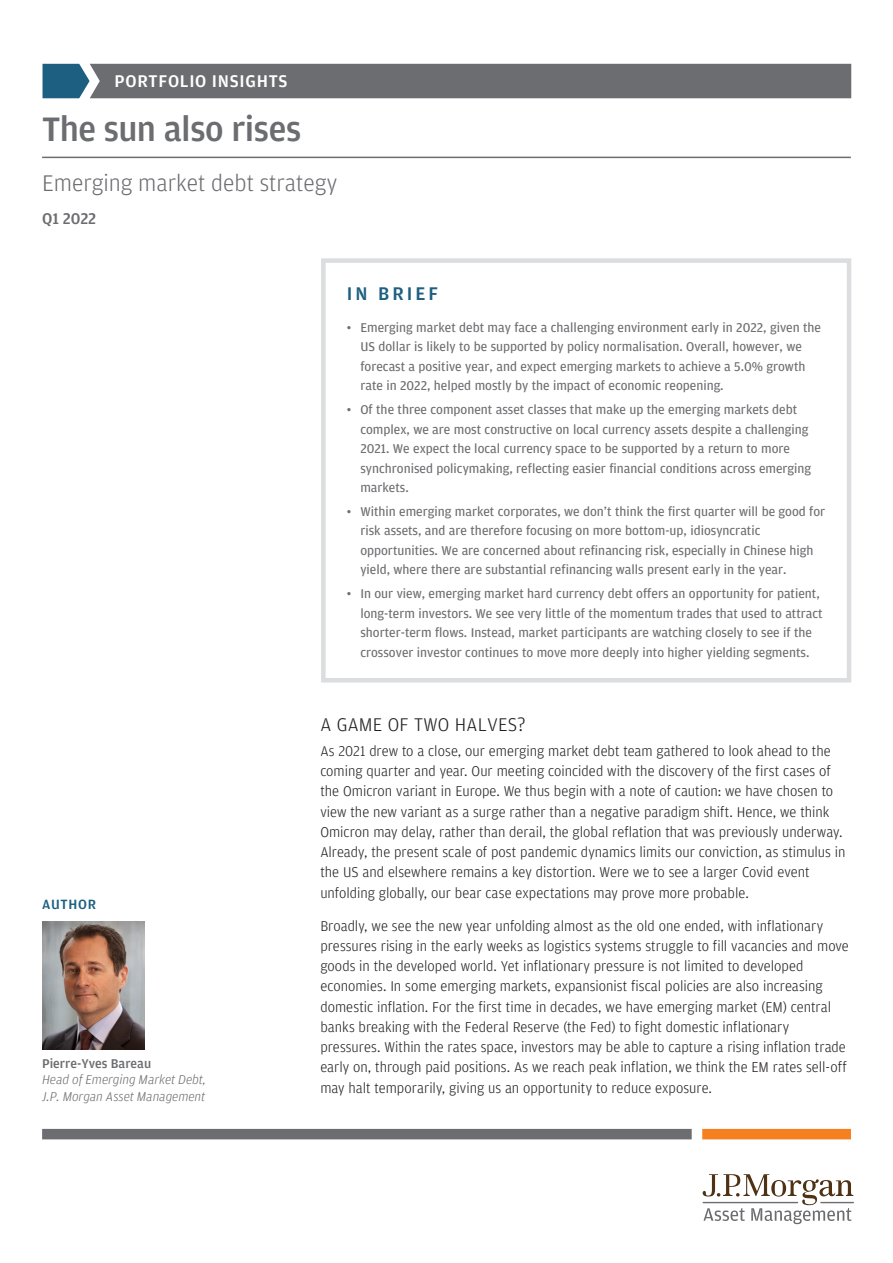
<style>
.page{position:relative;width:893px;height:1263px;background:#fff}
.page>*{position:absolute;margin:0;border:0;box-sizing:border-box;transform-origin:0 0}
.t1{font:500 36px "Amplitude";letter-spacing:-.015em;color:#6c6d70}
.t2{font:300 24px "Amplitude";color:#6c6d70}
._1st_Subhead{font:300 19.5px "Amplitude";letter-spacing:.01em;color:#231f20}
.Sidebar_Title{font:500 19.5px "Amplitude";letter-spacing:.15em;color:#1c5f80}
.t3{font:500 18px "Amplitude";letter-spacing:.04em;color:#fff}
.t4{font:500 16.5px "Amplitude";letter-spacing:-.005em;color:#6c6d70}
.Body_Copy{font:300 15px/20.2px "Amplitude";color:#231f20}
.BODY_COPY_AFTER_SUBH{font:300 15px/20.2px "Amplitude";color:#231f20}
.Highlights_Heading{font:500 14.25px "Amplitude";letter-spacing:.05em;color:#1c5f80}
.t5{font:13.5px/19.5px "Amplitude";color:#6c6d70}
.Highlights_Body{font:italic 300 13.5px/16.5px "Amplitude";color:#6c6d70}
.s1{font-weight:500;font-style:normal}
</style>
<div class="page">
<div style="left:42px;top:1129px;width:650px;height:10px;background:#6c6d70"></div>
<div style="left:702px;top:1129px;width:149px;height:10px;background:#f58021"></div>
<hr style="left:820px;top:1202px;width:34px;height:1px;background:#6c6d70">
<svg style="left:703px;top:1174px;width:150px;height:50px"></svg>
<hr style="left:42px;top:157px;width:809px;height:1px;background:#6c6d70">
<div style="left:43px;top:64px;width:808px;height:34px;background:#6c6d70"></div>
<div style="left:321px;top:258px;width:530px;height:424px;border:4px solid #dcdddf"></div>
<img style="left:42px;top:922px;width:102px;height:127px">
<h3 class="t3" style="left:115px;top:69px;width:174px">PORTFOLIO INSIGHTS</h3>
<h1 class="t1" style="left:42px;top:106px;width:261px">The sun also rises</h1>
<h2 class="t2" style="left:42px;top:168px;width:297px">Emerging market debt strategy</h2>
<p class="t4" style="left:42px;top:209px;width:56px">Q1 2022</p>
<p class="Sidebar_Title" style="left:347px;top:281px;width:93px">IN BRIEF</p>
<p class="t5" style="left:360px;top:317px;width:462px;text-indent:-14px">• Emerging market debt may face a challenging environment early in 2022, given the US dollar is likely to be supported by policy normalisation. Overall, however, we forecast a positive year, and expect emerging markets to achieve a 5.0% growth rate in 2022, helped mostly by the impact of economic reopening.</p>
<p class="t5" style="left:360px;top:400px;width:452px;text-indent:-14px">• Of the three component asset classes that make up the emerging markets debt complex, we are most constructive on local currency assets despite a challenging 2021. We expect the local currency space to be supported by a return to more synchronised policymaking, reflecting easier financial conditions across emerging markets.</p>
<p class="t5" style="left:360px;top:501px;width:466px;text-indent:-14px">• Within emerging market corporates, we don’t think the first quarter will be good for risk assets, and are therefore focusing on more bottom-up, idiosyncratic opportunities. We are concerned about refinancing risk, especially in Chinese high yield, where there are substantial refinancing walls present early in the year.</p>
<p class="t5" style="left:360px;top:584px;width:464px;text-indent:-14px">• In our view, emerging market hard currency debt offers an opportunity for patient, long-term investors. We see very little of the momentum trades that used to attract shorter-term flows. Instead, market participants are watching closely to see if the crossover investor continues to move more deeply into higher yielding segments.</p>
<p class="Highlights_Heading" style="left:42px;top:895px;width:56px">AUTHOR</p>
<p class="Highlights_Body" style="left:42px;top:1055px;width:165px"><span class="s1">Pierre-Yves Bareau<br></span>Head of Emerging Market Debt,<br>J.P. Morgan Asset Management</p>
<p class="_1st_Subhead" style="left:320px;top:712px;width:207px">A GAME OF TWO HALVES?</p>
<p class="BODY_COPY_AFTER_SUBH" style="left:320px;top:740px;width:527px">As 2021 drew to a close, our emerging market debt team gathered to look ahead to the coming quarter and year. Our meeting coincided with the discovery of the first cases of the Omicron variant in Europe. We thus begin with a note of caution: we have chosen to view the new variant as a surge rather than a negative paradigm shift. Hence, we think Omicron may delay, rather than derail, the global reflation that was previously underway.<br>Already, the present scale of post pandemic dynamics limits our conviction, as stimulus in the US and elsewhere remains a key distortion. Were we to see a larger Covid event unfolding globally, our bear case expectations may prove more probable.</p>
<p class="Body_Copy" style="left:320px;top:915px;width:530px">Broadly, we see the new year unfolding almost as the old one ended, with inflationary pressures rising in the early weeks as logistics systems struggle to fill vacancies and move goods in the developed world. Yet inflationary pressure is not limited to developed economies. In some emerging markets, expansionist fiscal policies are also increasing domestic inflation. For the first time in decades, we have emerging market (EM) central banks breaking with the Federal Reserve (the Fed) to fight domestic inflationary pressures. Within the rates space, investors may be able to capture a rising inflation trade early on, through paid positions. As we reach peak inflation, we think the EM rates sell-off may halt temporarily, giving us an opportunity to reduce exposure.</p>
</div>
